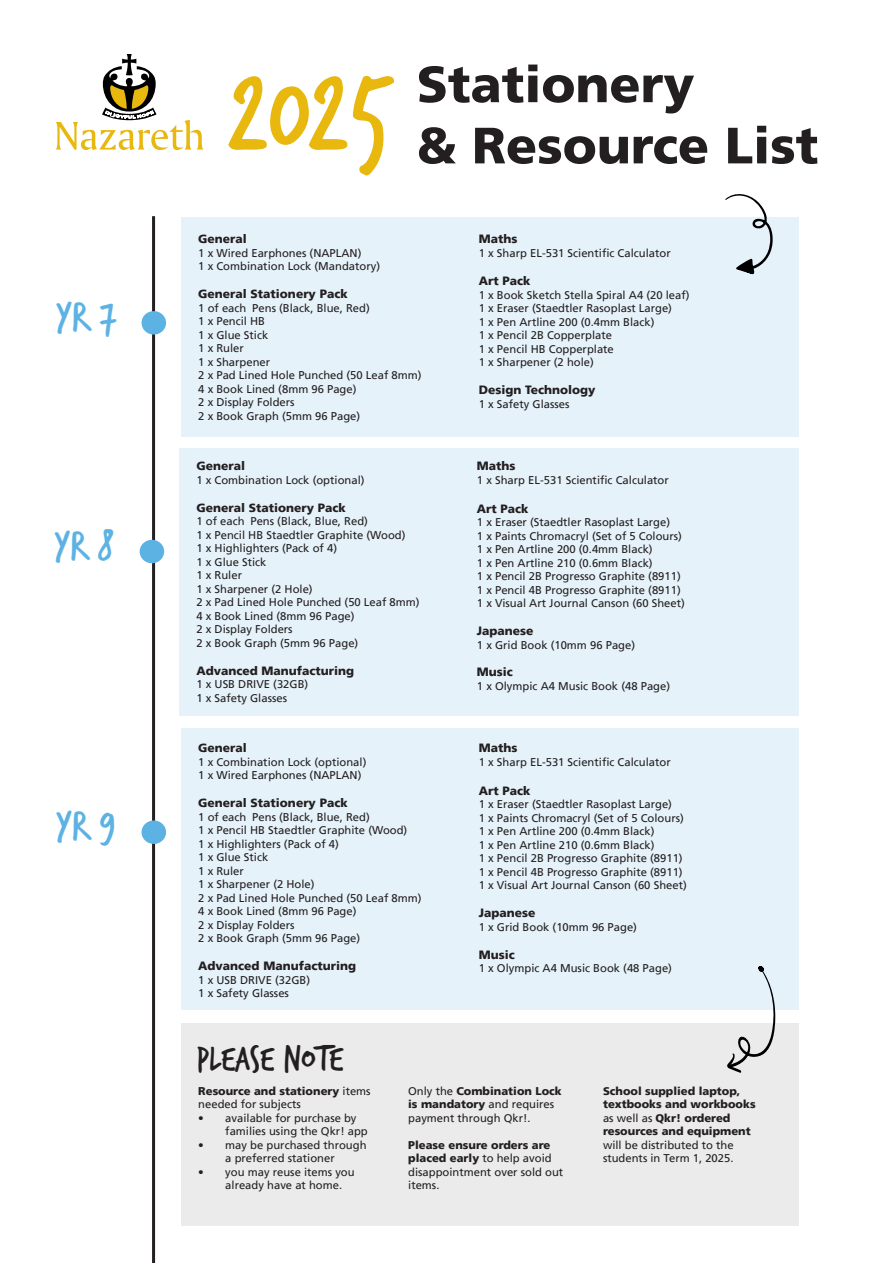
<style>
.page{position:relative;width:893px;height:1263px;background:#fff}
.page>*{position:absolute;margin:0;border:0;box-sizing:border-box;transform-origin:0 0}
.t1{font:120px "Trash Hand";color:#e8b80e}
.t2{font:900 51px "Frutiger LT";color:#231f20}
.t3{font:45px "Trash Hand";color:#5db2e4}
.t4{font:37.5px "Trash Hand";color:#231f20}
.t5{font:900 12px "Frutiger LT";color:#231f20}
.t6{font:11.25px/13.5px "Frutiger LT";color:#231f20}
.t7{font:900 11.25px/13.5px "Frutiger LT";color:#231f20}
.s1{font-weight:900}
.s2{font-weight:400}
</style>
<div class="page">
<hr style="left:152px;top:216px;width:3px;height:1047px;background:#231f20">
<svg style="left:56px;top:54px;width:147px;height:96px"></svg>
<div style="left:181px;top:217px;width:618px;height:220px;background:#e6f2fa"></div>
<div style="left:142px;top:311px;width:24px;height:24px;background:#5db2e4;border-radius:50%"></div>
<div style="left:179px;top:448px;width:620px;height:268px;background:#e6f2fa"></div>
<div style="left:140px;top:540px;width:24px;height:23px;background:#5db2e4;border-radius:50%"></div>
<div style="left:181px;top:728px;width:618px;height:282px;background:#e6f2fa"></div>
<div style="left:142px;top:820px;width:24px;height:24px;background:#5db2e4;border-radius:50%"></div>
<div style="left:181px;top:1023px;width:618px;height:203px;background:#ebebec"></div>
<svg style="left:727px;top:966px;width:49px;height:107px"></svg>
<svg style="left:725px;top:194px;width:48px;height:80px"></svg>
<p class="t3" style="left:56px;top:295px;width:62px">YR 7</p>
<p class="t3" style="left:54px;top:523px;width:61px">YR 8</p>
<p class="t3" style="left:56px;top:804px;width:61px">YR 9</p>
<p class="t1" style="left:228px;top:54px;width:165px">2025</p>
<p class="t2" style="left:417px;top:54px;width:279px">Stationery</p>
<p class="t2" style="left:417px;top:115px;width:403px">&amp; Resource List</p>
<p class="t5" style="left:198px;top:232px;width:50px">General</p>
<p class="t6" style="left:198px;top:246px;width:165px">1 x Wired Earphones (NAPLAN)</p>
<p class="t6" style="left:198px;top:259px;width:183px">1 x Combination Lock (Mandatory)</p>
<p class="t5" style="left:198px;top:287px;width:151px">General Stationery Pack</p>
<p class="t6" style="left:198px;top:301px;width:173px">1 of each Pens (Black, Blue, Red)</p>
<p class="t6" style="left:198px;top:314px;width:68px">1 x Pencil HB</p>
<p class="t6" style="left:198px;top:328px;width:72px">1 x Glue Stick</p>
<p class="t6" style="left:198px;top:341px;width:47px">1 x Ruler</p>
<p class="t6" style="left:198px;top:355px;width:73px">1 x Sharpener</p>
<p class="t6" style="left:198px;top:368px;width:225px">2 x Pad Lined Hole Punched (50 Leaf 8mm)</p>
<p class="t6" style="left:198px;top:382px;width:160px">4 x Book Lined (8mm 96 Page)</p>
<p class="t6" style="left:198px;top:395px;width:98px">2 x Display Folders</p>
<p class="t6" style="left:198px;top:409px;width:163px">2 x Book Graph (5mm 96 Page)</p>
<p class="t5" style="left:196px;top:459px;width:50px">General</p>
<p class="t6" style="left:196px;top:473px;width:170px">1 x Combination Lock (optional)</p>
<p class="t5" style="left:196px;top:500px;width:151px">General Stationery Pack</p>
<p class="t6" style="left:196px;top:515px;width:173px">1 of each Pens (Black, Blue, Red)</p>
<p class="t6" style="left:196px;top:528px;width:211px">1 x Pencil HB Staedtler Graphite (Wood)</p>
<p class="t6" style="left:196px;top:542px;width:142px">1 x Highlighters (Pack of 4)</p>
<p class="t6" style="left:196px;top:555px;width:72px">1 x Glue Stick</p>
<p class="t6" style="left:196px;top:569px;width:47px">1 x Ruler</p>
<p class="t6" style="left:196px;top:582px;width:118px">1 x Sharpener (2 Hole)</p>
<p class="t6" style="left:196px;top:596px;width:225px">2 x Pad Lined Hole Punched (50 Leaf 8mm)</p>
<p class="t6" style="left:196px;top:609px;width:160px">4 x Book Lined (8mm 96 Page)</p>
<p class="t6" style="left:196px;top:623px;width:98px">2 x Display Folders</p>
<p class="t6" style="left:196px;top:636px;width:163px">2 x Book Graph (5mm 96 Page)</p>
<p class="t5" style="left:196px;top:663px;width:159px">Advanced Manufacturing</p>
<p class="t6" style="left:196px;top:677px;width:113px">1 x USB DRIVE (32GB)</p>
<p class="t6" style="left:196px;top:691px;width:92px">1 x Safety Glasses</p>
<p class="t5" style="left:198px;top:741px;width:50px">General</p>
<p class="t6" style="left:198px;top:755px;width:170px">1 x Combination Lock (optional)</p>
<p class="t6" style="left:198px;top:769px;width:165px">1 x Wired Earphones (NAPLAN)</p>
<p class="t5" style="left:198px;top:796px;width:151px">General Stationery Pack</p>
<p class="t6" style="left:198px;top:810px;width:173px">1 of each Pens (Black, Blue, Red)</p>
<p class="t6" style="left:198px;top:824px;width:211px">1 x Pencil HB Staedtler Graphite (Wood)</p>
<p class="t6" style="left:198px;top:837px;width:142px">1 x Highlighters (Pack of 4)</p>
<p class="t6" style="left:198px;top:851px;width:72px">1 x Glue Stick</p>
<p class="t6" style="left:198px;top:864px;width:47px">1 x Ruler</p>
<p class="t6" style="left:198px;top:878px;width:118px">1 x Sharpener (2 Hole)</p>
<p class="t6" style="left:198px;top:891px;width:225px">2 x Pad Lined Hole Punched (50 Leaf 8mm)</p>
<p class="t6" style="left:198px;top:905px;width:160px">4 x Book Lined (8mm 96 Page)</p>
<p class="t6" style="left:198px;top:918px;width:98px">2 x Display Folders</p>
<p class="t6" style="left:198px;top:932px;width:163px">2 x Book Graph (5mm 96 Page)</p>
<p class="t5" style="left:198px;top:959px;width:159px">Advanced Manufacturing</p>
<p class="t6" style="left:198px;top:973px;width:113px">1 x USB DRIVE (32GB)</p>
<p class="t6" style="left:198px;top:987px;width:92px">1 x Safety Glasses</p>
<p class="t4" style="left:196px;top:1041px;width:148px">PLEASE NOTE</p>
<p class="t5" style="left:479px;top:232px;width:40px">Maths</p>
<p class="t6" style="left:479px;top:246px;width:193px">1 x Sharp EL-531 Scientific Calculator</p>
<p class="t5" style="left:479px;top:274px;width:53px">Art Pack</p>
<p class="t6" style="left:479px;top:288px;width:212px">1 x Book Sketch Stella Spiral A4 (20 leaf)</p>
<p class="t6" style="left:479px;top:302px;width:195px">1 x Eraser (Staedtler Rasoplast Large)</p>
<p class="t6" style="left:479px;top:315px;width:177px">1 x Pen Artline 200 (0.4mm Black)</p>
<p class="t6" style="left:479px;top:329px;width:135px">1 x Pencil 2B Copperplate</p>
<p class="t6" style="left:479px;top:342px;width:137px">1 x Pencil HB Copperplate</p>
<p class="t6" style="left:479px;top:356px;width:117px">1 x Sharpener (2 hole)</p>
<p class="t5" style="left:479px;top:383px;width:118px">Design Technology</p>
<p class="t6" style="left:479px;top:397px;width:92px">1 x Safety Glasses</p>
<p class="t5" style="left:477px;top:459px;width:40px">Maths</p>
<p class="t6" style="left:477px;top:473px;width:193px">1 x Sharp EL-531 Scientific Calculator</p>
<p class="t5" style="left:477px;top:501px;width:53px">Art Pack</p>
<p class="t6" style="left:477px;top:515px;width:195px">1 x Eraser (Staedtler Rasoplast Large)</p>
<p class="t6" style="left:477px;top:529px;width:207px">1 x Paints Chromacryl (Set of 5 Colours)</p>
<p class="t6" style="left:477px;top:542px;width:177px">1 x Pen Artline 200 (0.4mm Black)</p>
<p class="t6" style="left:477px;top:556px;width:177px">1 x Pen Artline 210 (0.6mm Black)</p>
<p class="t6" style="left:477px;top:569px;width:205px">1 x Pencil 2B Progresso Graphite (8911)</p>
<p class="t6" style="left:477px;top:583px;width:205px">1 x Pencil 4B Progresso Graphite (8911)</p>
<p class="t6" style="left:477px;top:596px;width:209px">1 x Visual Art Journal Canson (60 Sheet)</p>
<p class="t5" style="left:477px;top:624px;width:58px">Japanese</p>
<p class="t6" style="left:477px;top:638px;width:160px">1 x Grid Book (10mm 96 Page)</p>
<p class="t5" style="left:477px;top:665px;width:38px">Music</p>
<p class="t6" style="left:477px;top:679px;width:195px">1 x Olympic A4 Music Book (48 Page)</p>
<p class="t5" style="left:479px;top:741px;width:40px">Maths</p>
<p class="t6" style="left:479px;top:755px;width:193px">1 x Sharp EL-531 Scientific Calculator</p>
<p class="t5" style="left:479px;top:783px;width:53px">Art Pack</p>
<p class="t6" style="left:479px;top:798px;width:195px">1 x Eraser (Staedtler Rasoplast Large)</p>
<p class="t6" style="left:479px;top:811px;width:207px">1 x Paints Chromacryl (Set of 5 Colours)</p>
<p class="t6" style="left:479px;top:825px;width:177px">1 x Pen Artline 200 (0.4mm Black)</p>
<p class="t6" style="left:479px;top:838px;width:177px">1 x Pen Artline 210 (0.6mm Black)</p>
<p class="t6" style="left:479px;top:852px;width:205px">1 x Pencil 2B Progresso Graphite (8911)</p>
<p class="t6" style="left:479px;top:865px;width:205px">1 x Pencil 4B Progresso Graphite (8911)</p>
<p class="t6" style="left:479px;top:879px;width:209px">1 x Visual Art Journal Canson (60 Sheet)</p>
<p class="t5" style="left:479px;top:906px;width:58px">Japanese</p>
<p class="t6" style="left:479px;top:920px;width:160px">1 x Grid Book (10mm 96 Page)</p>
<p class="t5" style="left:479px;top:947px;width:38px">Music</p>
<p class="t6" style="left:479px;top:961px;width:195px">1 x Olympic A4 Music Book (48 Page)</p>
<p class="t6" style="left:198px;top:1084px;width:174px"><span class="s1">Resource and stationery</span> items needed for subjects</p>
<p class="t6" style="left:225px;top:1111px;width:144px;text-indent:-27px">• available for purchase by families using the Qkr! app</p>
<p class="t6" style="left:198px;top:1138px;width:170px;text-align:center">• may be purchased through a preferred stationer</p>
<p class="t6" style="left:225px;top:1165px;width:131px;text-indent:-27px">• you may reuse items you already have at home.</p>
<p class="t6" style="left:408px;top:1084px;width:155px">Only the <span class="s1">Combination Lock is mandatory</span> and requires payment through Qkr!.</p>
<p class="t6" style="left:408px;top:1138px;width:157px"><span class="s1">Please ensure orders are placed early</span> to help avoid disappointment over sold out items.</p>
<p class="t7" style="left:603px;top:1084px;width:154px">School supplied laptop, textbooks and workbooks <span class="s2">as well as</span> Qkr! ordered resources and equipment <span class="s2">will be distributed to the students in Term 1, 2025.</span></p>
</div>
